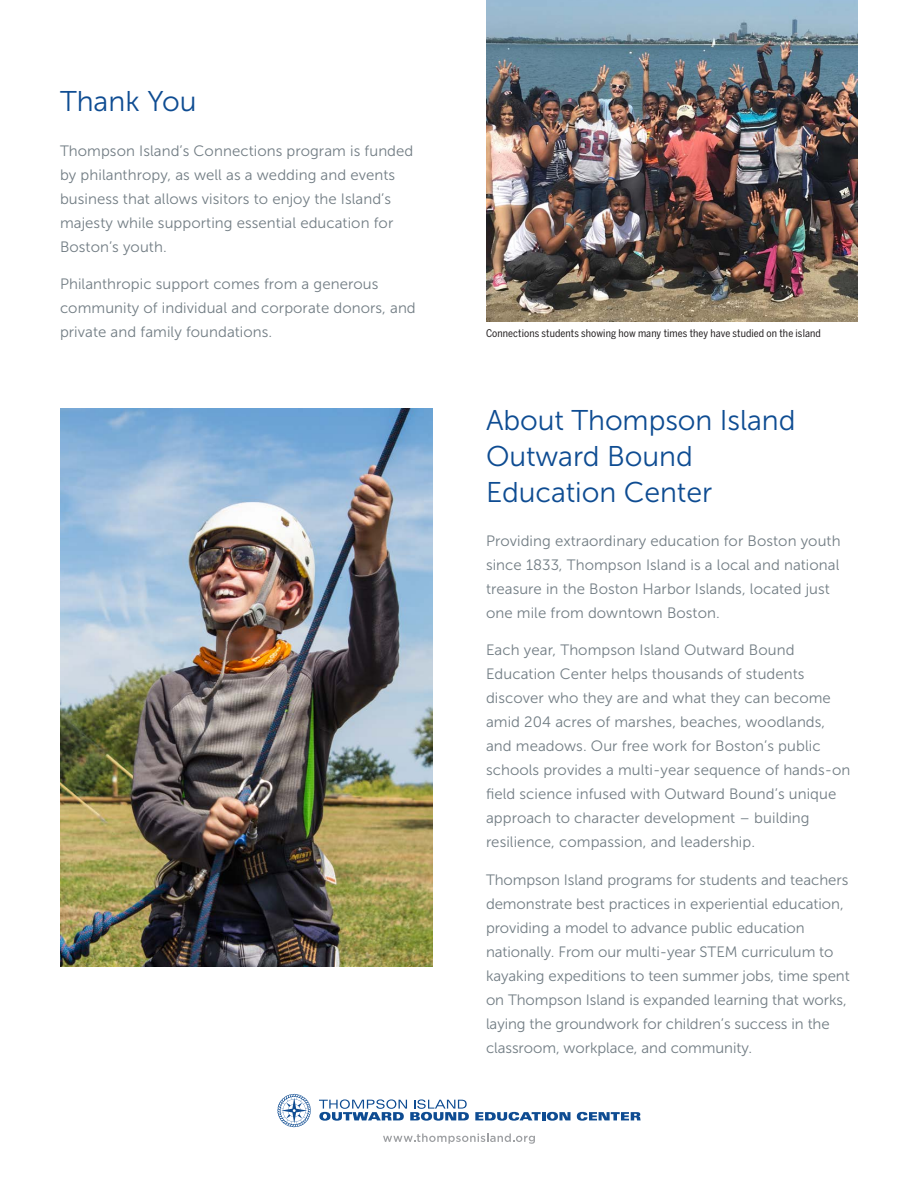
<style>
.page{position:relative;width:918px;height:1188px;background:#fff}
.page>*{position:absolute;margin:0;border:0;box-sizing:border-box;transform-origin:0 0}
.Headline{font:28.5px/36px "Museo Sans 300";letter-spacing:-.005em;color:#0e4c92}
.Text{font:15px/24px "Museo Sans 300";letter-spacing:.005em;color:#727d84}
.Chart_Text{font:10.5px "Benton Sans Cond";letter-spacing:.01em;color:#231f20}
</style>
<div class="page">
<img style="left:486px;top:0;width:371px;height:321px">
<svg style="left:277px;top:1094px;width:34px;height:33px"></svg>
<svg style="left:319px;top:1099px;width:150px;height:22px"></svg>
<svg style="left:475px;top:1112px;width:96px;height:9px"></svg>
<svg style="left:577px;top:1112px;width:64px;height:9px"></svg>
<svg style="left:383px;top:1134px;width:152px;height:10px"></svg>
<img style="left:60px;top:408px;width:372px;height:558px">
<p class="Headline" style="left:60px;top:84px;width:138px">Thank You</p>
<p class="Text" style="left:60px;top:139px;width:355px">Thompson Island’s Connections program is funded by philanthropy, as well as a wedding and events business that allows visitors to enjoy the Island’s majesty while supporting essential education for Boston’s youth.</p>
<p class="Text" style="left:60px;top:272px;width:357px">Philanthropic support comes from a generous community of individual and corporate donors, and private and family foundations.</p>
<p class="Chart_Text" style="left:486px;top:327px;width:336px">Connections students showing how many times they have studied on the island</p>
<p class="Headline" style="left:486px;top:402px;width:311px">About Thompson Island<br>Outward Bound<br>Education Center</p>
<p class="Text" style="left:486px;top:529px;width:356px">Providing extraordinary education for Boston youth since 1833, Thompson Island is a local and national treasure in the Boston Harbor Islands, located just one mile from downtown Boston.</p>
<p class="Text" style="left:486px;top:638px;width:366px">Each year, Thompson Island Outward Bound Education Center helps thousands of students discover who they are and what they can become amid 204 acres of marshes, beaches, woodlands, and meadows. Our free work for Boston’s public schools provides a multi-year sequence of hands-on field science infused with Outward Bound’s unique approach to character development – building resilience, compassion, and leadership.</p>
<p class="Text" style="left:486px;top:868px;width:365px">Thompson Island programs for students and teachers demonstrate best practices in experiential education, providing a model to advance public education nationally. From our multi-year STEM curriculum to kayaking expeditions to teen summer jobs, time spent on Thompson Island is expanded learning that works, laying the groundwork for children’s success in the classroom, workplace, and community.</p>
</div>
